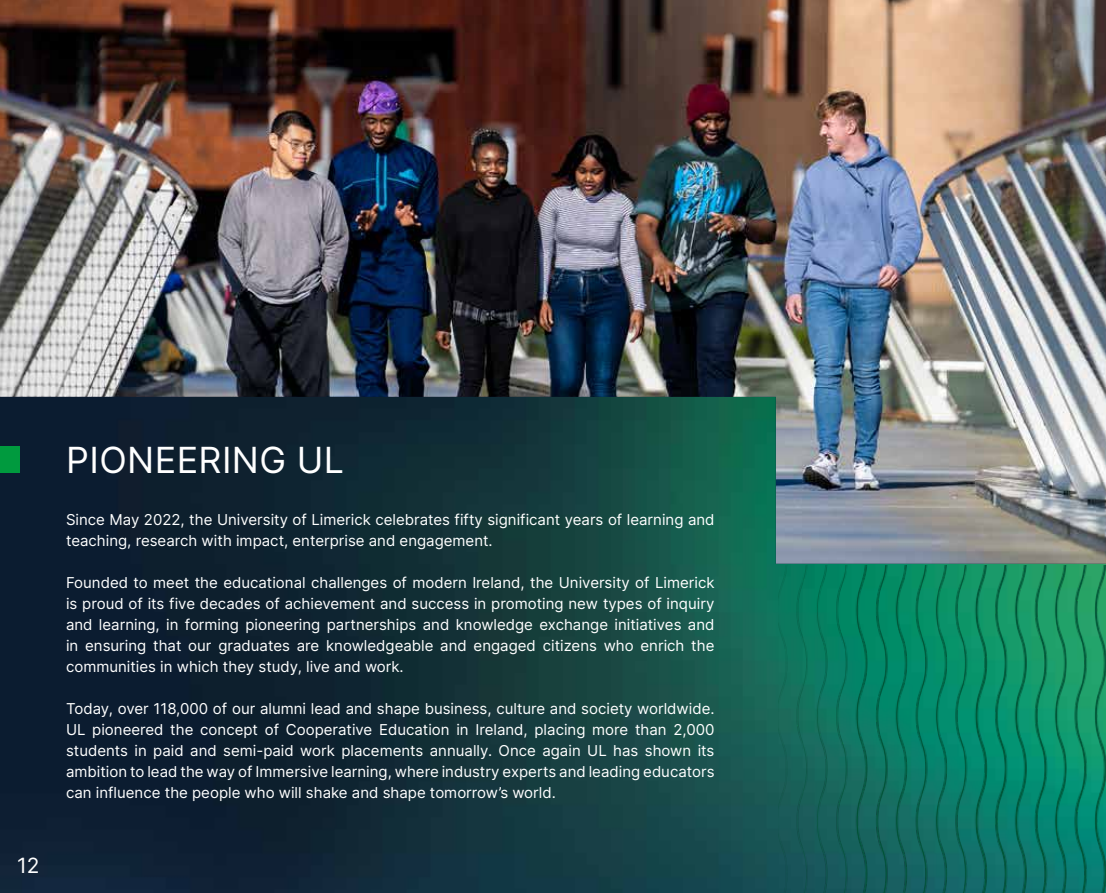
<style>
.page{position:relative;width:1106px;height:893px;background:#fff}
.page>*{position:absolute;margin:0;border:0;box-sizing:border-box;transform-origin:0 0}
.t1{font:36px "Inter";letter-spacing:.01em;color:#fff}
.t2{font:21px "Inter";color:#fff}
.t3{font:15px/21px "Inter";color:#fff;text-align:justify}
</style>
<div class="page">
<img style="left:0;top:0;width:1106px;height:397px">
<img style="left:0;top:397px;width:1106px;height:496px">
<div style="left:0;top:446px;width:19px;height:26px;background:#009a3e"></div>
<img style="left:778px;top:566px;width:328px;height:327px">
<h2 class="t2" style="left:17px;top:850px;width:24px">12</h2>
<h1 class="t1" style="left:66px;top:433px;width:279px">PIONEERING UL</h1>
<p class="t3" style="left:66px;top:509px;width:650px">Since May 2022, the University of Limerick celebrates fifty significant years of learning and teaching, research with impact, enterprise and engagement.</p>
<p class="t3" style="left:66px;top:572px;width:650px">Founded to meet the educational challenges of modern Ireland, the University of Limerick is proud of its five decades of achievement and success in promoting new types of inquiry and learning, in forming pioneering partnerships and knowledge exchange initiatives and in ensuring that our graduates are knowledgeable and engaged citizens who enrich the communities in which they study, live and work.</p>
<p class="t3" style="left:66px;top:698px;width:650px">Today, over 118,000 of our alumni lead and shape business, culture and society worldwide.<br>UL pioneered the concept of Cooperative Education in Ireland, placing more than 2,000 students in paid and semi-paid work placements annually. Once again UL has shown its ambition to lead the way of Immersive learning, where industry experts and leading educators can influence the people who will shake and shape tomorrow’s world.</p>
</div>
